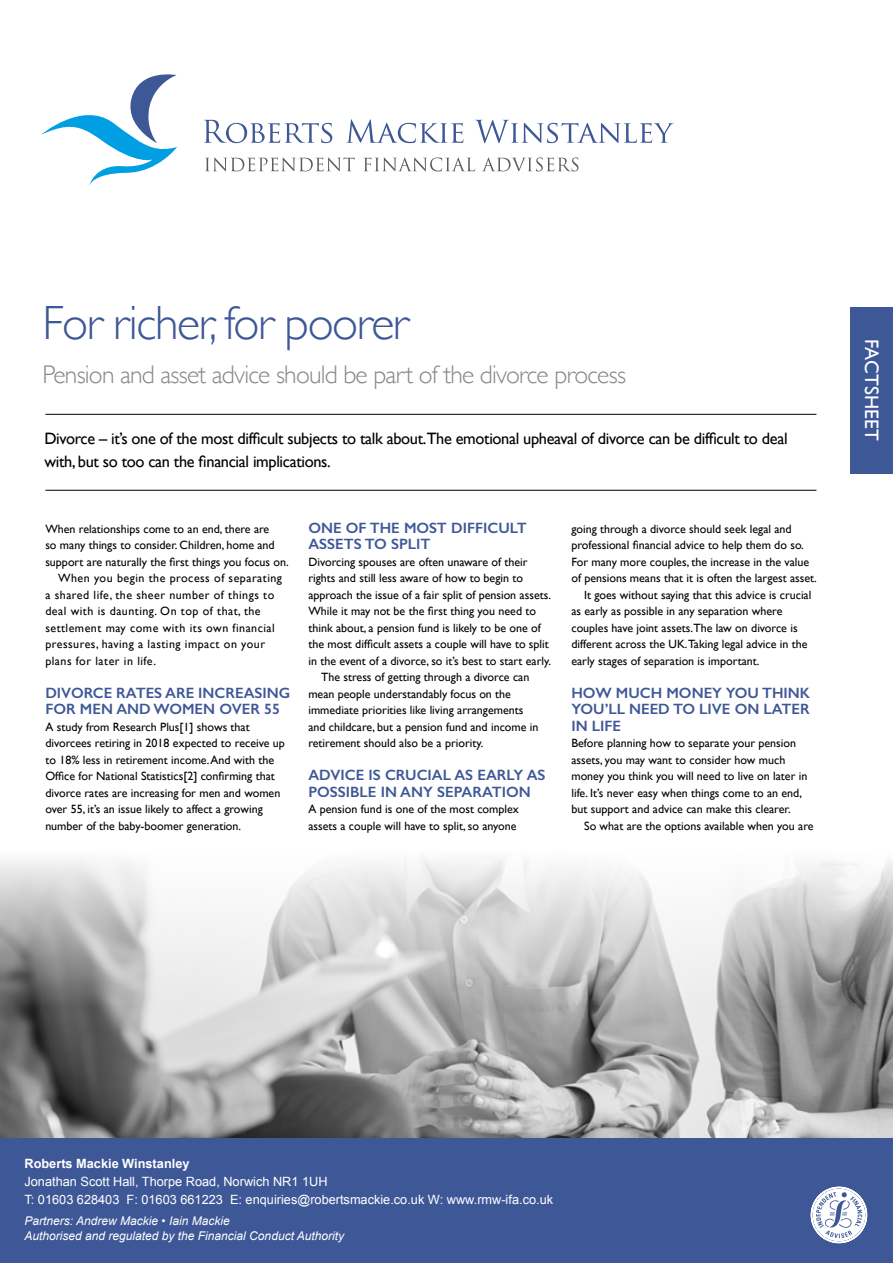
<style>
.page{position:relative;width:893px;height:1263px;background:#fff}
.page>*{position:absolute;margin:0;border:0;box-sizing:border-box;transform-origin:0 0}
.t1{font:300 48px "Gill Sans";letter-spacing:-.03em;color:#3e5897}
.t2{font:300 25.5px "Gill Sans";letter-spacing:-.03em;color:#878787}
.t3{font:19.5px "Gill Sans";letter-spacing:.01em;color:#fff}
.t4{font:16.5px/22.5px "Gill Sans";letter-spacing:-.02em;color:#000}
.t5{font:600 15px/16.5px "Gill Sans";color:#3e5897}
.t6{font:12.75px/18px "Arial";color:#fff}
.t7{font:700 12.75px "Arial";color:#fff}
.t8{font:12px/16.5px "Gill Sans";color:#000}
.t9{font:12px "Gill Sans";letter-spacing:.04em;color:#000}
.t10{font:italic 12px/15px "Arial";color:#fff}
</style>
<div class="page">
<hr style="left:45px;top:490px;width:771px;height:1px;background:#000">
<hr style="left:45px;top:414px;width:771px;height:1px;background:#000">
<img style="left:0;top:858px;width:893px;height:281px">
<div style="left:0;top:1139px;width:893px;height:124px;background:#3e5897"></div>
<div style="left:850px;top:307px;width:43px;height:166px;background:#3e5897"></div>
<svg style="left:810px;top:1186px;width:58px;height:58px"></svg>
<svg style="left:41px;top:74px;width:136px;height:112px"></svg>
<svg style="left:204px;top:120px;width:128px;height:23px"></svg>
<svg style="left:346px;top:119px;width:117px;height:24px"></svg>
<svg style="left:475px;top:120px;width:198px;height:23px"></svg>
<svg style="left:205px;top:157px;width:150px;height:14px"></svg>
<svg style="left:364px;top:157px;width:111px;height:14px"></svg>
<svg style="left:482px;top:157px;width:96px;height:14px"></svg>
<h1 class="t1" style="left:43px;top:296px;width:368px">For richer, for poorer</h1>
<h2 class="t2" style="left:43px;top:360px;width:585px">Pension and asset advice should be part of the divorce process</h2>
<h3 class="t4" style="left:44px;top:427px;width:745px">Divorce – it’s one of the most difficult subjects to talk about.The emotional upheaval of divorce can be difficult to deal with, but so too can the financial implications.</h3>
<p class="t8" style="left:45px;top:520px;width:226px">When relationships come to an end, there are</p>
<p class="t8" style="left:45px;top:537px;width:231px">so many things to consider. Children, home and</p>
<p class="t8" style="left:45px;top:553px;width:245px">support are naturally the first things you focus on.</p>
<p class="t9" style="left:58px;top:571px;width:225px">When you begin the process of separating</p>
<p class="t9" style="left:45px;top:587px;width:230px">a shared life, the sheer number of things to</p>
<p class="t9" style="left:45px;top:604px;width:217px">deal with is daunting. On top of that, the</p>
<p class="t9" style="left:45px;top:620px;width:231px">settlement may come with its own financial</p>
<p class="t9" style="left:45px;top:637px;width:221px">pressures, having a lasting impact on your</p>
<p class="t9" style="left:45px;top:653px;width:112px">plans for later in life.</p>
<p class="t5" style="left:45px;top:684px;width:247px">DIVORCE RATES ARE INCREASING<br>FOR MEN AND WOMEN OVER 55</p>
<p class="t8" style="left:45px;top:718px;width:241px">A study from Research Plus[1] shows that divorcees retiring in 2018 expected to receive up to 18% less in retirement income. And with the Office for National Statistics[2] confirming that divorce rates are increasing for men and women over 55, it’s an issue likely to affect a growing number of the baby-boomer generation.</p>
<p class="t5" style="left:308px;top:519px;width:220px">ONE OF THE MOST DIFFICULT<br>ASSETS TO SPLIT</p>
<p class="t8" style="left:308px;top:553px;width:221px">Divorcing spouses are often unaware of their</p>
<p class="t8" style="left:308px;top:570px;width:216px">rights and still less aware of how to begin to</p>
<p class="t8" style="left:308px;top:586px;width:244px">approach the issue of a fair split of pension assets.</p>
<p class="t8" style="left:308px;top:603px;width:229px">While it may not be the first thing you need to</p>
<p class="t8" style="left:308px;top:619px;width:234px">think about, a pension fund is likely to be one of</p>
<p class="t8" style="left:308px;top:636px;width:242px">the most difficult assets a couple will have to split</p>
<p class="t8" style="left:308px;top:652px;width:244px">in the event of a divorce, so it’s best to start early.</p>
<p class="t8" style="left:321px;top:669px;width:210px">The stress of getting through a divorce can</p>
<p class="t8" style="left:308px;top:685px;width:204px">mean people understandably focus on the</p>
<p class="t8" style="left:308px;top:702px;width:217px">immediate priorities like living arrangements</p>
<p class="t8" style="left:308px;top:718px;width:232px">and childcare, but a pension fund and income in</p>
<p class="t8" style="left:308px;top:735px;width:176px">retirement should also be a priority.</p>
<p class="t5" style="left:308px;top:767px;width:239px">ADVICE IS CRUCIAL AS EARLY AS<br>POSSIBLE IN ANY SEPARATION</p>
<p class="t8" style="left:308px;top:801px;width:212px">A pension fund is one of the most complex assets a couple will have to split, so anyone</p>
<p class="t8" style="left:571px;top:520px;width:222px">going through a divorce should seek legal and</p>
<p class="t8" style="left:571px;top:537px;width:234px">professional financial advice to help them do so.</p>
<p class="t8" style="left:571px;top:553px;width:239px">For many more couples, the increase in the value</p>
<p class="t8" style="left:571px;top:570px;width:247px">of pensions means that it is often the largest asset.</p>
<p class="t8" style="left:584px;top:586px;width:229px">It goes without saying that this advice is crucial</p>
<p class="t8" style="left:571px;top:603px;width:213px">as early as possible in any separation where</p>
<p class="t8" style="left:571px;top:619px;width:228px">couples have joint assets.The law on divorce is</p>
<p class="t8" style="left:571px;top:636px;width:238px">different across the UK.Taking legal advice in the</p>
<p class="t8" style="left:571px;top:652px;width:189px">early stages of separation is important.</p>
<p class="t5" style="left:571px;top:684px;width:240px;text-align:justify">HOW MUCH MONEY YOU THINK YOU’LL NEED TO LIVE ON LATER IN LIFE</p>
<p class="t8" style="left:571px;top:735px;width:237px">Before planning how to separate your pension assets, you may want to consider how much money you think you will need to live on later in life. It’s never easy when things come to an end, but support and advice can make this clearer.</p>
<p class="t8" style="left:584px;top:817px;width:231px">So what are the options available when you are</p>
<h3 class="t3" style="left:883px;top:339px;width:104px;rotate:90deg">FACTSHEET</h3>
<p class="t7" style="left:25px;top:1156px;width:166px">Roberts Mackie Winstanley</p>
<p class="t6" style="left:25px;top:1172px;width:530px">Jonathan Scott Hall, Thorpe Road, Norwich NR1 1UH<br>T: 01603 628403 F: 01603 661223 E: enquiries@robertsmackie.co.uk W: www.rmw-ifa.co.uk</p>
<p class="t10" style="left:25px;top:1213px;width:321px">Partners: Andrew Mackie • Iain Mackie<br>Authorised and regulated by the Financial Conduct Authority</p>
</div>
